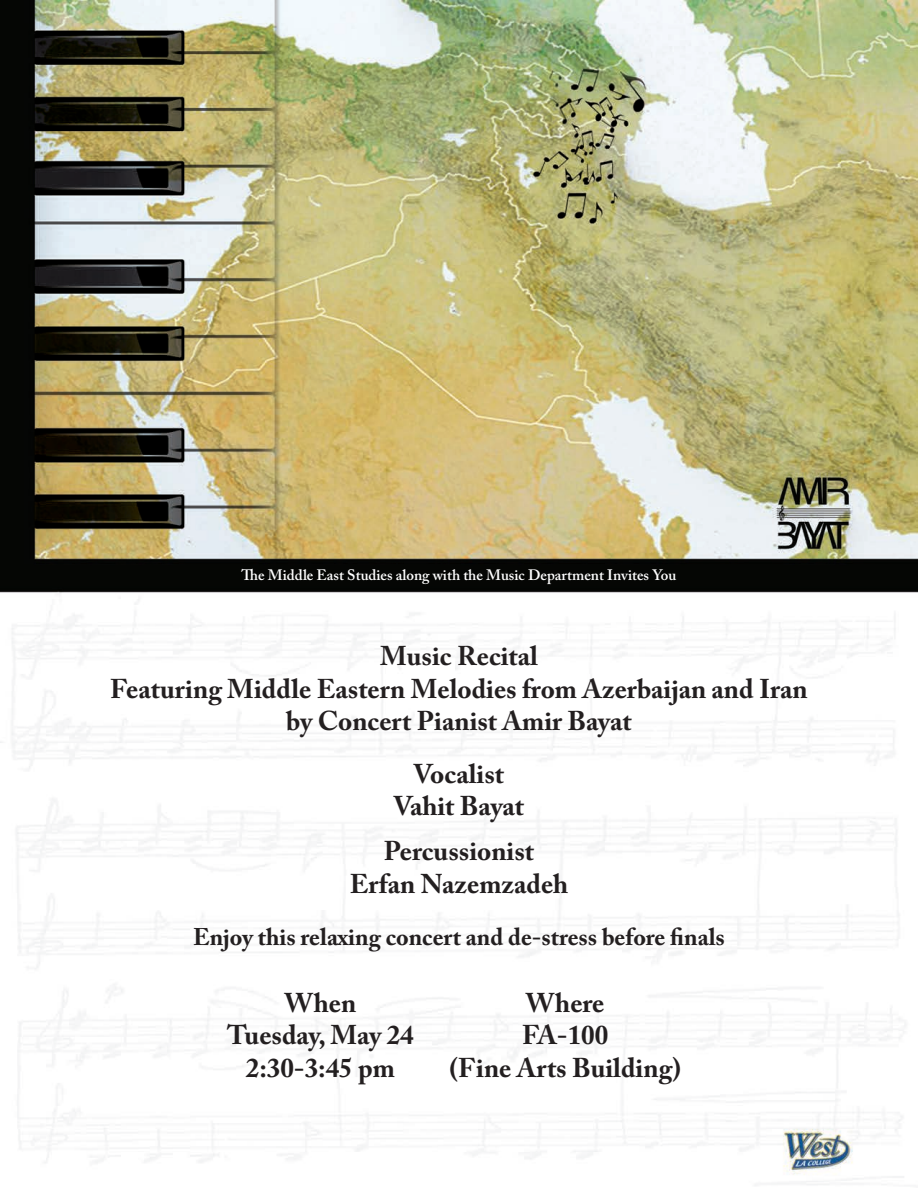
<style>
.page{position:relative;width:918px;height:1188px;background:#fff}
.page>*{position:absolute;margin:0;border:0;box-sizing:border-box;transform-origin:0 0}
.t1{font:700 27px "Adobe Caslon Pro";color:#231f20}
.t2{font:700 24px "Adobe Caslon Pro";color:#231f20}
.t3{font:600 15px "Adobe Caslon Pro";color:#fff}
</style>
<div class="page">
<img style="left:0;top:0;width:918px;height:1186px">
<p class="t3" style="left:241px;top:566px;width:437px">The Middle East Studies along with the Music Department Invites You</p>
<p class="t1" style="left:380px;top:640px;width:159px">Music Recital</p>
<p class="t1" style="left:110px;top:673px;width:699px">Featuring Middle Eastern Melodies from Azerbaijan and Iran</p>
<p class="t1" style="left:286px;top:705px;width:347px">by Concert Pianist Amir Bayat</p>
<p class="t1" style="left:414px;top:758px;width:92px">Vocalist</p>
<p class="t1" style="left:394px;top:790px;width:132px">Vahit Bayat</p>
<p class="t1" style="left:384px;top:835px;width:152px">Percussionist</p>
<p class="t1" style="left:350px;top:867px;width:220px">Erfan Nazemzadeh</p>
<p class="t2" style="left:193px;top:922px;width:533px">Enjoy this relaxing concert and de-stress before finals</p>
<p class="t1" style="left:284px;top:987px;width:73px">When</p>
<p class="t1" style="left:227px;top:1019px;width:188px">Tuesday, May 24</p>
<p class="t1" style="left:246px;top:1052px;width:151px">2:30-3:45 pm</p>
<p class="t1" style="left:526px;top:987px;width:80px">Where</p>
<p class="t1" style="left:522px;top:1019px;width:88px">FA-100</p>
<p class="t1" style="left:449px;top:1052px;width:233px">(Fine Arts Building)</p>
</div>
